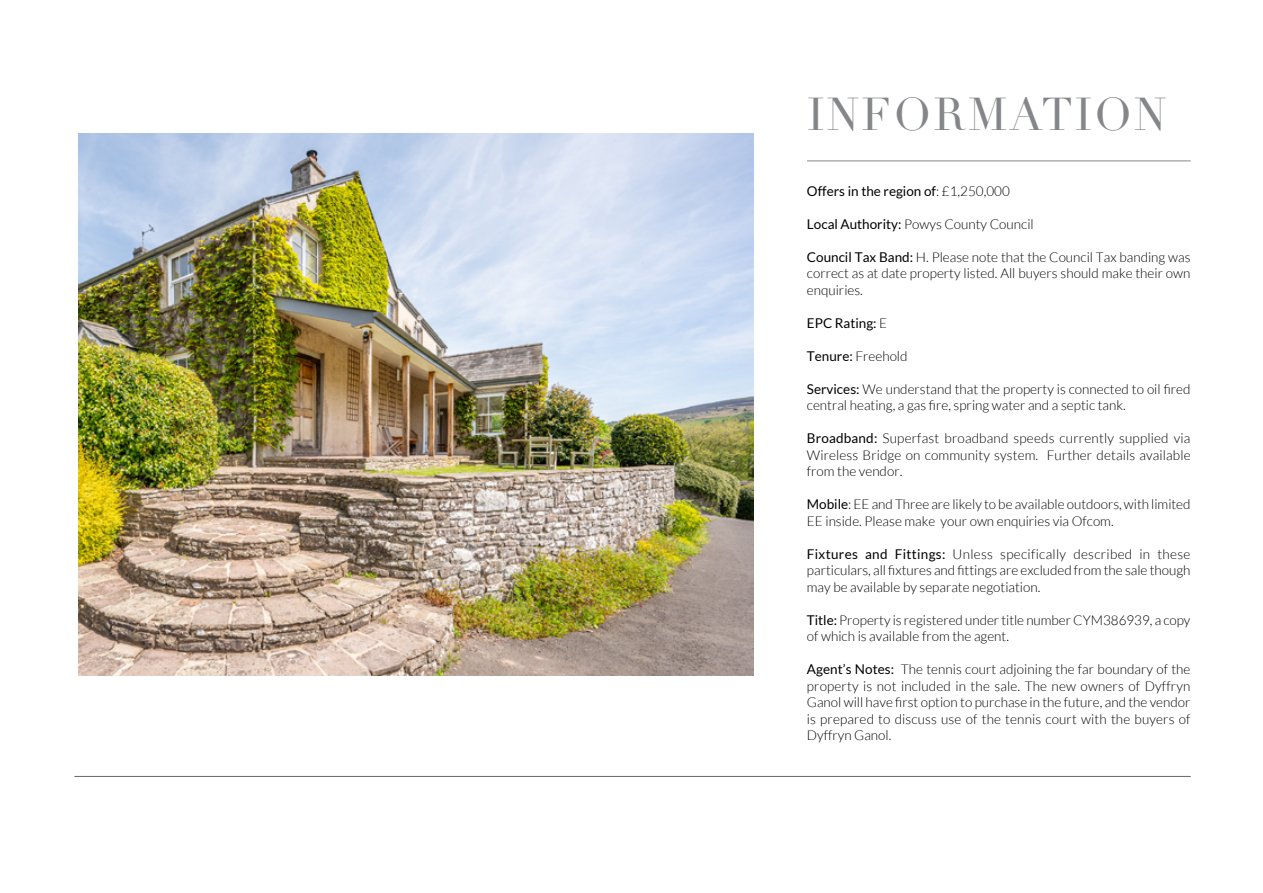
<style>
.page{position:relative;width:1263px;height:893px;background:#fff}
.page>*{position:absolute;margin:0;border:0;box-sizing:border-box;transform-origin:0 0}
.t1{font:45px "Didot";letter-spacing:.05em;color:#858689}
.t2{font:300 13.5px/16.5px "Lato";color:#000;text-align:justify}
.t3{font:13.5px "Lato";color:#000}
.s1{font-weight:300}
.s2{font-weight:400}
</style>
<div class="page">
<hr style="left:807px;top:161px;width:384px;height:1px;background:#858689">
<hr style="left:74px;top:776px;width:1117px;height:1px;background:#000">
<img style="left:79px;top:134px;width:675px;height:541px">
<h1 class="t1" style="left:807px;top:88px;width:361px">INFORMATION</h1>
<p class="t3" style="left:807px;top:184px;width:204px">Offers in the region of<span class="s1">: £1,250,000</span></p>
<p class="t2" style="left:807px;top:216px;width:228px"><span class="s2">Local Authority:</span> Powys County Council</p>
<p class="t2" style="left:807px;top:249px;width:385px"><span class="s2">Council Tax Band:</span> H. Please note that the Council Tax banding was correct as at date property listed. All buyers should make their own enquiries.</p>
<p class="t3" style="left:807px;top:316px;width:82px">EPC Rating: <span class="s1">E</span></p>
<p class="t2" style="left:807px;top:348px;width:102px"><span class="s2">Tenure:</span> Freehold</p>
<p class="t2" style="left:807px;top:381px;width:385px"><span class="s2">Services:</span> We understand that the property is connected to oil fired central heating, a gas fire, spring water and a septic tank.</p>
<p class="t2" style="left:807px;top:430px;width:385px"><span class="s2">Broadband:</span> Superfast broadband speeds currently supplied via Wireless Bridge on community system. Further details available from the vendor.</p>
<p class="t2" style="left:807px;top:496px;width:385px"><span class="s2">Mobile</span>: EE and Three are likely to be available outdoors, with limited<br>EE inside. Please make your own enquiries via Ofcom.</p>
<p class="t2" style="left:807px;top:546px;width:385px"><span class="s2">Fixtures and Fittings:</span> Unless specifically described in these particulars, all fixtures and fittings are excluded from the sale though may be available by separate negotiation.</p>
<p class="t2" style="left:807px;top:612px;width:385px"><span class="s2">Title:</span> Property is registered under title number CYM386939, a copy of which is available from the agent.</p>
<p class="t2" style="left:807px;top:661px;width:385px"><span class="s2">Agent’s Notes:</span> The tennis court adjoining the far boundary of the property is not included in the sale. The new owners of Dyffryn Ganol will have first option to purchase in the future, and the vendor is prepared to discuss use of the tennis court with the buyers of Dyffryn Ganol.</p>
</div>
